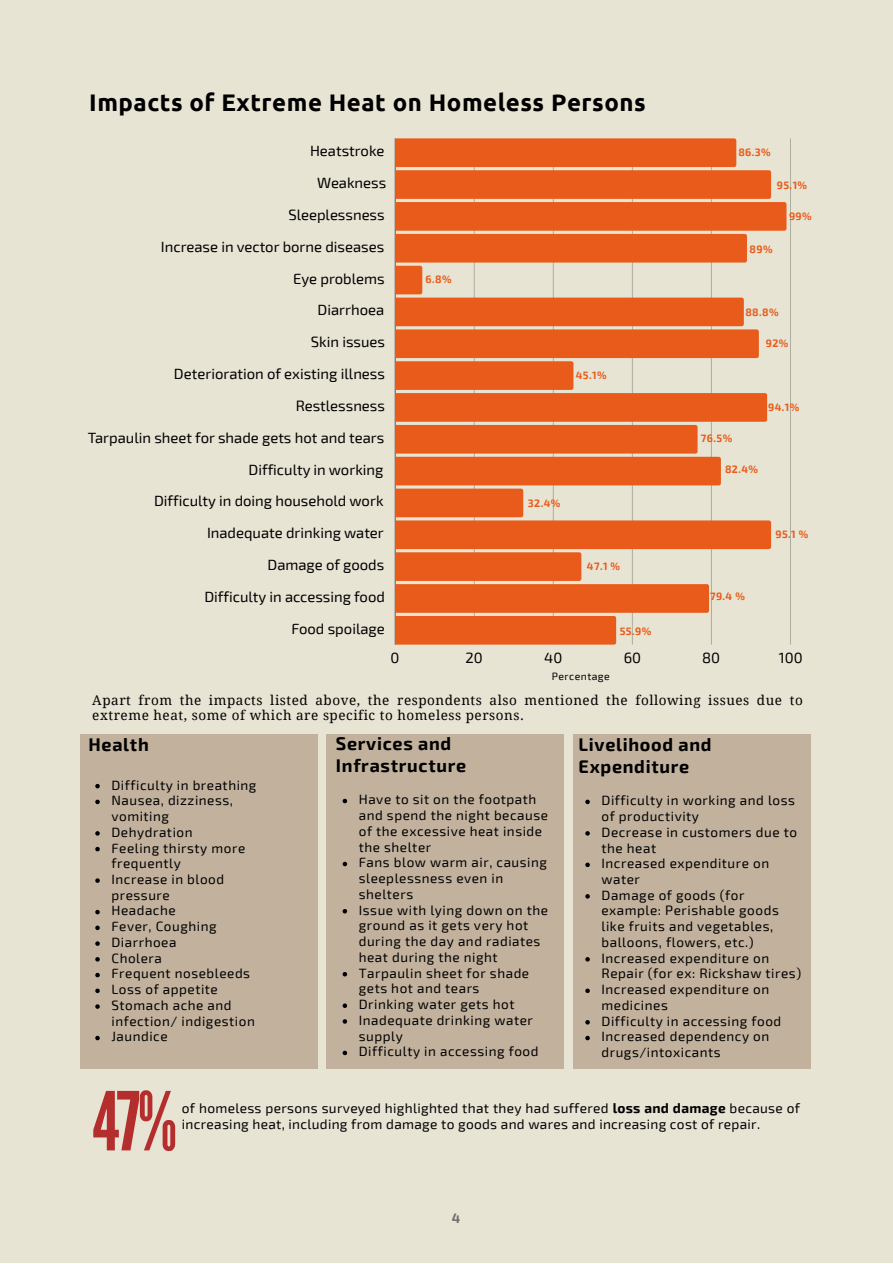
<style>
.page{position:relative;width:893px;height:1264px;background:#fff}
.page>*{position:absolute;margin:0;border:0;box-sizing:border-box;transform-origin:0 0}
.t1{font:81px "League Gothic";color:#b32e2d}
.t2{font:700 24px "Ubuntu";letter-spacing:.02em;color:#000}
.t3{font:700 18px/21.3px "Exo 2";letter-spacing:.04em;color:#000}
.t4{font:14.85px "Exo 2";color:#000}
.t5{font:13.65px/15.8px "Exo 2";letter-spacing:.02em;color:#000}
.t6{font:13.5px/15.8px "Exo 2";letter-spacing:.04em;color:#000}
.t7{font:13.5px/15.8px "Droid Serif";letter-spacing:.04em;color:#000}
.t8{font:700 13.5px "Exo 2";color:#6f6e6b}
.t9{font:700 10.5px "Exo 2";letter-spacing:.04em;color:#e95b1a}
.t10{font:10.5px "Exo 2";letter-spacing:.04em;color:#000}
.s1{font-weight:700}
</style>
<div class="page">
<div style="left:0;top:0;width:892px;height:1262px;background:#e8e4d4"></div>
<hr style="left:790px;top:138px;width:1px;height:506px;background:#000">
<svg style="left:395px;top:138px;width:391px;height:506px"></svg>
<div style="left:80px;top:733px;width:237px;height:335px;background:#c2b29d"></div>
<div style="left:326px;top:733px;width:237px;height:335px;background:#c2b29d"></div>
<div style="left:572px;top:733px;width:238px;height:335px;background:#c2b29d"></div>
<svg style="left:95px;top:784px;width:5px;height:4px"></svg>
<svg style="left:95px;top:799px;width:5px;height:5px"></svg>
<svg style="left:95px;top:831px;width:5px;height:4px"></svg>
<svg style="left:95px;top:846px;width:5px;height:5px"></svg>
<svg style="left:95px;top:878px;width:5px;height:4px"></svg>
<svg style="left:95px;top:909px;width:5px;height:5px"></svg>
<svg style="left:95px;top:925px;width:5px;height:5px"></svg>
<svg style="left:95px;top:941px;width:5px;height:4px"></svg>
<svg style="left:95px;top:957px;width:5px;height:4px"></svg>
<svg style="left:95px;top:972px;width:5px;height:5px"></svg>
<svg style="left:95px;top:988px;width:5px;height:5px"></svg>
<svg style="left:95px;top:1004px;width:5px;height:4px"></svg>
<svg style="left:95px;top:1035px;width:5px;height:5px"></svg>
<svg style="left:342px;top:798px;width:5px;height:5px"></svg>
<svg style="left:342px;top:861px;width:5px;height:5px"></svg>
<svg style="left:342px;top:909px;width:5px;height:4px"></svg>
<svg style="left:342px;top:972px;width:5px;height:4px"></svg>
<svg style="left:342px;top:1003px;width:5px;height:4px"></svg>
<svg style="left:342px;top:1019px;width:5px;height:4px"></svg>
<svg style="left:342px;top:1050px;width:5px;height:5px"></svg>
<svg style="left:585px;top:799px;width:4px;height:5px"></svg>
<svg style="left:585px;top:831px;width:4px;height:4px"></svg>
<svg style="left:585px;top:862px;width:4px;height:5px"></svg>
<svg style="left:585px;top:894px;width:4px;height:4px"></svg>
<svg style="left:585px;top:957px;width:4px;height:4px"></svg>
<svg style="left:585px;top:988px;width:4px;height:5px"></svg>
<svg style="left:585px;top:1020px;width:4px;height:4px"></svg>
<svg style="left:585px;top:1035px;width:4px;height:5px"></svg>
<p class="t2" style="left:89px;top:89px;width:558px">Impacts of Extreme Heat on Homeless Persons</p>
<p class="t4" style="left:310px;top:141px;width:76px">Heatstroke</p>
<p class="t4" style="left:317px;top:173px;width:71px">Weakness</p>
<p class="t4" style="left:288px;top:205px;width:98px">Sleeplessness</p>
<p class="t4" style="left:161px;top:237px;width:225px">Increase in vector borne diseases</p>
<p class="t4" style="left:293px;top:269px;width:93px">Eye problems</p>
<p class="t4" style="left:317px;top:300px;width:68px">Diarrhoea</p>
<p class="t4" style="left:311px;top:332px;width:76px">Skin issues</p>
<p class="t4" style="left:174px;top:364px;width:212px">Deterioration of existing illness</p>
<p class="t4" style="left:295px;top:396px;width:91px">Restlessness</p>
<p class="t4" style="left:88px;top:428px;width:298px">Tarpaulin sheet for shade gets hot and tears</p>
<p class="t4" style="left:248px;top:459px;width:136px">Difficulty in working</p>
<p class="t4" style="left:154px;top:491px;width:231px">Difficulty in doing household work</p>
<p class="t4" style="left:207px;top:523px;width:178px">Inadequate drinking water</p>
<p class="t4" style="left:267px;top:555px;width:118px">Damage of goods</p>
<p class="t4" style="left:204px;top:587px;width:182px">Difficulty in accessing food</p>
<p class="t4" style="left:291px;top:619px;width:95px">Food spoilage</p>
<p class="t9" style="left:425px;top:273px;width:28px">6.8%</p>
<p class="t9" style="left:575px;top:368px;width:32px">45.1%</p>
<p class="t9" style="left:528px;top:496px;width:34px">32.4%</p>
<p class="t9" style="left:587px;top:559px;width:35px">47.1 %</p>
<p class="t9" style="left:619px;top:624px;width:33px">55.9%</p>
<p class="t9" style="left:738px;top:145px;width:34px">86.3%</p>
<p class="t9" style="left:776px;top:178px;width:32px">95.1%</p>
<p class="t9" style="left:789px;top:210px;width:24px">99%</p>
<p class="t9" style="left:749px;top:242px;width:25px">89%</p>
<p class="t9" style="left:745px;top:305px;width:35px">88.8%</p>
<p class="t9" style="left:765px;top:337px;width:24px">92%</p>
<p class="t9" style="left:701px;top:432px;width:33px">76.5%</p>
<p class="t9" style="left:725px;top:463px;width:35px">82.4%</p>
<p class="t9" style="left:768px;top:400px;width:33px">94.1%</p>
<p class="t9" style="left:710px;top:589px;width:36px">79.4 %</p>
<p class="t9" style="left:775px;top:527px;width:34px">95.1 %</p>
<p class="t4" style="left:390px;top:648px;width:10px">0</p>
<p class="t4" style="left:465px;top:648px;width:19px">20</p>
<p class="t4" style="left:544px;top:648px;width:20px">40</p>
<p class="t4" style="left:623px;top:648px;width:19px">60</p>
<p class="t4" style="left:702px;top:648px;width:19px">80</p>
<p class="t4" style="left:778px;top:648px;width:25px">100</p>
<p class="t10" style="left:552px;top:669px;width:59px">Percentage</p>
<p class="t7" style="left:92px;top:692px;width:712px">Apart from the impacts listed above, the respondents also mentioned the following issues due to extreme heat, some of which are specific to homeless persons.</p>
<p class="t3" style="left:88px;top:733px;width:62px">Health</p>
<p class="t6" style="left:111px;top:776px;width:146px">Difficulty in breathing</p>
<p class="t6" style="left:111px;top:792px;width:123px">Nausea, dizziness, vomiting</p>
<p class="t6" style="left:111px;top:823px;width:83px">Dehydration</p>
<p class="t6" style="left:111px;top:839px;width:135px">Feeling thirsty more frequently</p>
<p class="t6" style="left:111px;top:870px;width:114px">Increase in blood pressure</p>
<p class="t6" style="left:111px;top:902px;width:66px">Headache</p>
<p class="t6" style="left:111px;top:918px;width:107px">Fever, Coughing</p>
<p class="t6" style="left:111px;top:933px;width:66px">Diarrhoea</p>
<p class="t6" style="left:111px;top:949px;width:52px">Cholera</p>
<p class="t6" style="left:111px;top:965px;width:140px">Frequent nosebleeds</p>
<p class="t6" style="left:111px;top:980px;width:108px">Loss of appetite</p>
<p class="t6" style="left:111px;top:996px;width:145px">Stomach ache and infection/ indigestion</p>
<p class="t6" style="left:111px;top:1028px;width:58px">Jaundice</p>
<p class="t3" style="left:336px;top:732px;width:132px">Services and<br>Infrastructure</p>
<p class="t6" style="left:359px;top:791px;width:191px">Have to sit on the footpath and spend the night because of the excessive heat inside the shelter</p>
<p class="t6" style="left:359px;top:854px;width:190px">Fans blow warm air, causing sleeplessness even in shelters</p>
<p class="t6" style="left:359px;top:901px;width:191px">Issue with lying down on the ground as it gets very hot during the day and radiates heat during the night</p>
<p class="t6" style="left:359px;top:964px;width:172px">Tarpaulin sheet for shade gets hot and tears</p>
<p class="t6" style="left:359px;top:995px;width:157px">Drinking water gets hot</p>
<p class="t6" style="left:359px;top:1011px;width:176px">Inadequate drinking water supply</p>
<p class="t6" style="left:359px;top:1043px;width:181px">Difficulty in accessing food</p>
<p class="t3" style="left:578px;top:733px;width:134px">Livelihood and<br>Expenditure</p>
<p class="t6" style="left:601px;top:792px;width:195px">Difficulty in working and loss of productivity</p>
<p class="t6" style="left:601px;top:823px;width:197px">Decrease in customers due to the heat</p>
<p class="t6" style="left:601px;top:855px;width:169px">Increased expenditure on water</p>
<p class="t6" style="left:601px;top:886px;width:179px">Damage of goods (for example: Perishable goods like fruits and vegetables, balloons, flowers, etc.)</p>
<p class="t6" style="left:601px;top:949px;width:201px">Increased expenditure on<br>Repair (for ex: Rickshaw tires)</p>
<p class="t6" style="left:601px;top:980px;width:169px">Increased expenditure on medicines</p>
<p class="t6" style="left:601px;top:1012px;width:181px">Difficulty in accessing food</p>
<p class="t6" style="left:601px;top:1028px;width:169px">Increased dependency on drugs/intoxicants</p>
<p class="t1" style="left:92px;top:1074px;width:86px">47%</p>
<p class="t5" style="left:182px;top:1099px;width:619px">of homeless persons surveyed highlighted that they had suffered <span class="s1">loss and damage</span> because of increasing heat, including from damage to goods and wares and increasing cost of repair.</p>
<p class="t8" style="left:452px;top:1208px;width:10px">4</p>
</div>
